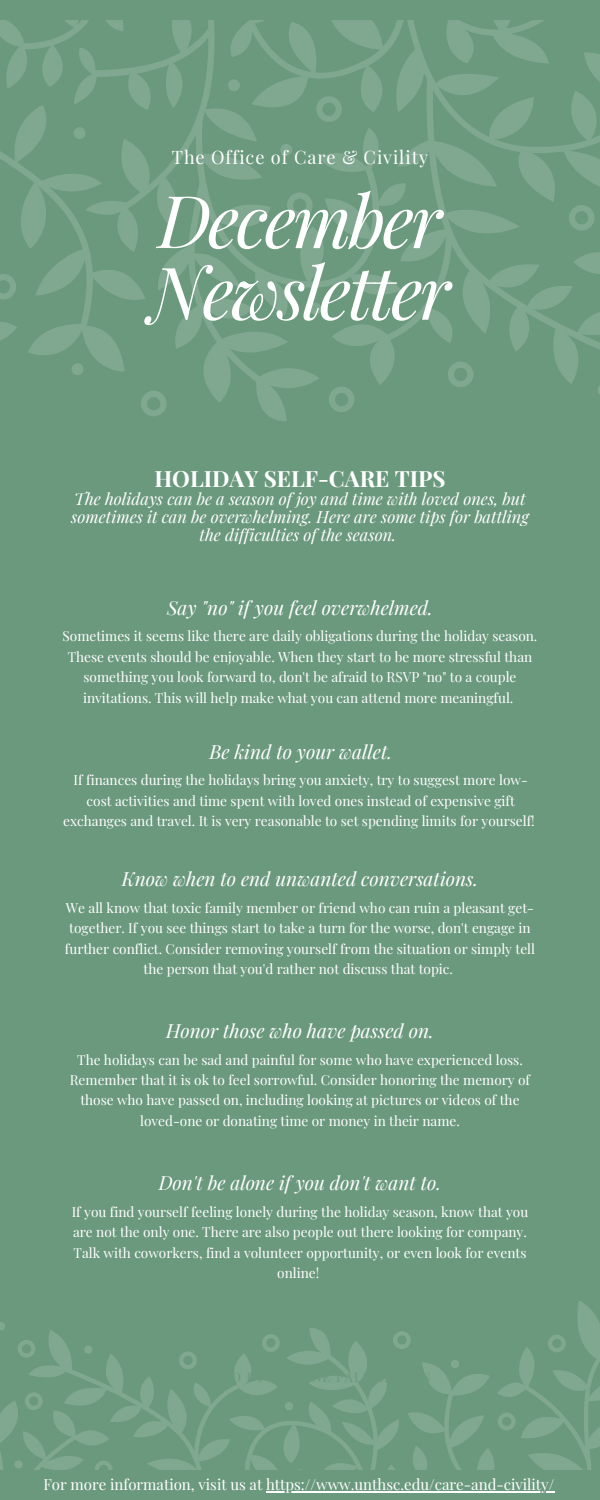
<style>
.page{position:relative;width:600px;height:1500px;background:#6b997d}
.page>*{position:absolute;margin:0;border:0;box-sizing:border-box;transform-origin:0 0}
.t1{font:italic 72.7px/71.6px "Playfair Display";letter-spacing:-.04em;color:#fff}
.t2{font:700 22.4px "Playfair Display";color:#fff}
.t3{font:italic 19.1px "Playfair Display";color:#fff}
.t4{font:18.2px "Playfair Display";letter-spacing:.05em;color:#fff}
.t5{font:italic 16.4px/18px "Playfair Display";color:#fff;text-align:center}
.t6{font:15px "Playfair Display";color:#fff}
.t7{font:13.6px/20.5px "Playfair Display";color:#fff;text-align:center}
</style>
<div class="page">
<svg style="left:0;top:20px;width:600px;height:401px"></svg>
<svg style="left:0;top:1300px;width:600px;height:170px"></svg>
<hr style="left:266px;top:1491px;width:288px;height:1px;background:#fff">
<p class="t4" style="left:172px;top:145px;width:258px">The Office of Care &amp; Civility</p>
<p class="t1" style="left:150px;top:182px;width:302px">December<br>Newsletter</p>
<p class="t2" style="left:154px;top:463px;width:293px">HOLIDAY SELF-CARE TIPS</p>
<p class="t5" style="left:71px;top:490px;width:459px">The holidays can be a season of joy and time with loved ones, but sometimes it can be overwhelming. Here are some tips for battling the difficulties of the season.</p>
<p class="t3" style="left:167px;top:594px;width:267px">Say "no" if you feel overwhelmed.</p>
<p class="t7" style="left:63px;top:626px;width:476px">Sometimes it seems like there are daily obligations during the holiday season.<br>These events should be enjoyable. When they start to be more stressful than something you look forward to, don't be afraid to RSVP "no" to a couple invitations. This will help make what you can attend more meaningful.</p>
<p class="t3" style="left:209px;top:738px;width:184px">Be kind to your wallet.</p>
<p class="t7" style="left:63px;top:770px;width:473px">If finances during the holidays bring you anxiety, try to suggest more low&shy;cost activities and time spent with loved ones instead of expensive gift exchanges and travel. It is very reasonable to set spending limits for yourself!</p>
<p class="t3" style="left:122px;top:865px;width:358px">Know when to end unwanted conversations.</p>
<p class="t7" style="left:65px;top:897px;width:472px">We all know that toxic family member or friend who can ruin a pleasant get&shy;together. If you see things start to take a turn for the worse, don't engage in further conflict. Consider removing yourself from the situation or simply tell the person that you'd rather not discuss that topic.</p>
<p class="t3" style="left:166px;top:1017px;width:269px">Honor those who have passed on.</p>
<p class="t7" style="left:70px;top:1049px;width:462px">The holidays can be sad and painful for some who have experienced loss.<br>Remember that it is ok to feel sorrowful. Consider honoring the memory of those who have passed on, including looking at pictures or videos of the loved-one or donating time or money in their name.</p>
<p class="t3" style="left:159px;top:1169px;width:284px">Don't be alone if you don't want to.</p>
<p class="t7" style="left:72px;top:1201px;width:458px">If you find yourself feeling lonely during the holiday season, know that you are not the only one. There are also people out there looking for company.<br>Talk with coworkers, find a volunteer opportunity, or even look for events online!</p>
<p class="t6" style="left:43px;top:1473px;width:513px">For more information, visit us at https://www.unthsc.edu/care-and-civility/</p>
</div>
